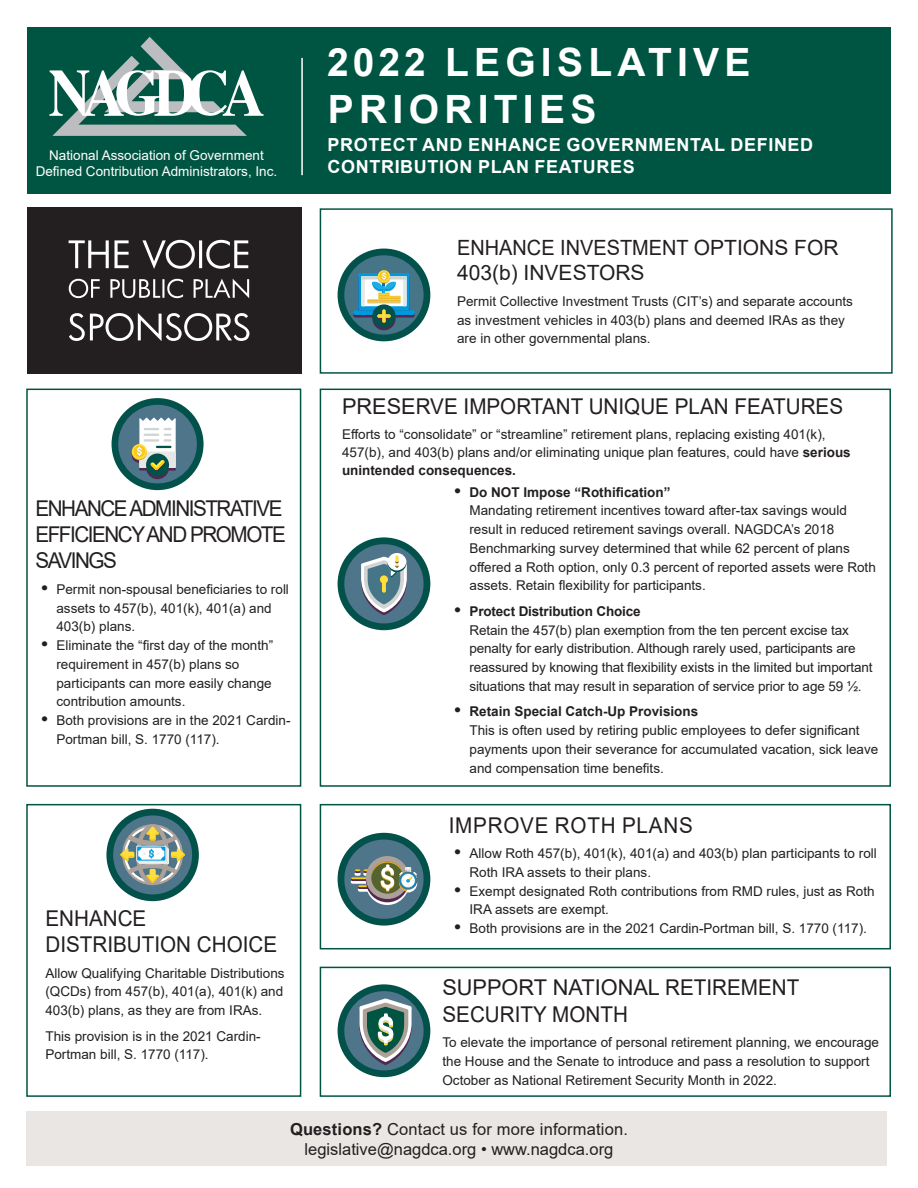
<style>
.page{position:relative;width:918px;height:1188px;background:#fff}
.page>*{position:absolute;margin:0;border:0;box-sizing:border-box;transform-origin:0 0}
.t1{font:700 39px/46.8px "Arial";letter-spacing:.135em;color:#fff}
.heading_1{font:21.75px/26.1px "Arial";color:#231f20}
.heading_1-2{font:21.75px/26.1px "Arial";letter-spacing:-.07em;color:#231f20;scale:.95 1}
.heading_1-3{font:21.75px "Arial";color:#231f20;scale:.95 1}
.heading_1-4{font:21.75px "Arial";letter-spacing:.035em;color:#231f20;scale:.95 1}
.t2{font:21px/25.2px "Arial";color:#231f20;scale:.95 1}
.t3{font:700 18px/21.6px "Arial";letter-spacing:.035em;color:#fff}
.t4{font:16.5px "Arial";color:#231f20}
.t5{font:13.5px/18.8px "Arial";color:#231f20}
.t6{font:13.5px/16.2px "Arial";color:#fff;text-align:center}
.s1{font-weight:700;font-size:18px}
.s2{font-weight:700}
</style>
<div class="page">
<div style="left:27px;top:27px;width:864px;height:166px;background:#005542"></div>
<div style="left:27px;top:207px;width:274px;height:167px;background:#231f20"></div>
<div style="left:320px;top:967px;width:571px;height:130px;border:2px solid #005542"></div>
<div style="left:320px;top:804px;width:571px;height:145px;border:2px solid #005542"></div>
<div style="left:320px;top:208px;width:573px;height:166px;border:2px solid #005542"></div>
<div style="left:26px;top:804px;width:275px;height:293px;border:2px solid #005542"></div>
<div style="left:26px;top:389px;width:275px;height:398px;border:2px solid #005542"></div>
<div style="left:320px;top:389px;width:571px;height:398px;border:2px solid #005542"></div>
<div style="left:26px;top:1111px;width:860px;height:55px;background:#e9e6e4"></div>
<svg style="left:49px;top:37px;width:215px;height:99px"></svg>
<svg style="left:69px;top:313px;width:180px;height:28px"></svg>
<svg style="left:69px;top:279px;width:180px;height:19px"></svg>
<svg style="left:69px;top:240px;width:179px;height:29px"></svg>
<hr style="left:301px;top:58px;width:2px;height:117px;background:#fff">
<div style="left:338px;top:984px;width:92px;height:93px;background:#02524b;border-radius:50%"></div>
<div style="left:344px;top:991px;width:80px;height:79px;background:#4f758b;border-radius:50%"></div>
<svg style="left:359px;top:999px;width:53px;height:66px"></svg>
<div style="left:338px;top:833px;width:92px;height:93px;background:#02524b;border-radius:50%"></div>
<div style="left:344px;top:840px;width:80px;height:79px;background:#4f758b;border-radius:50%"></div>
<div style="left:366px;top:856px;width:43px;height:43px;background:#aca199;border-radius:50%"></div>
<svg style="left:351px;top:859px;width:66px;height:46px"></svg>
<div style="left:338px;top:537px;width:92px;height:93px;background:#02524b;border-radius:50%"></div>
<div style="left:344px;top:544px;width:80px;height:79px;background:#4f758b;border-radius:50%"></div>
<svg style="left:361px;top:553px;width:46px;height:62px"></svg>
<div style="left:112px;top:398px;width:92px;height:92px;background:#02524b;border-radius:50%"></div>
<div style="left:118px;top:405px;width:79px;height:78px;background:#4f758b;border-radius:50%"></div>
<svg style="left:132px;top:418px;width:44px;height:61px"></svg>
<div style="left:338px;top:249px;width:92px;height:92px;background:#02524b;border-radius:50%"></div>
<div style="left:344px;top:255px;width:80px;height:80px;background:#467588;border-radius:50%"></div>
<svg style="left:353px;top:271px;width:62px;height:59px"></svg>
<div style="left:106px;top:809px;width:93px;height:92px;background:#02524b;border-radius:50%"></div>
<div style="left:113px;top:815px;width:79px;height:79px;background:#4f758b;border-radius:50%"></div>
<svg style="left:120px;top:824px;width:65px;height:61px"></svg>
<p class="t6" style="left:36px;top:147px;width:243px">National Association of Government<br>Defined Contribution Administrators, Inc.</p>
<p class="heading_1-2" style="left:35px;top:495px;width:265px">ENHANCE ADMINISTRATIVE<br>EFFICIENCY AND PROMOTE<br>SAVINGS</p>
<p class="t5" style="left:56px;top:580px;width:234px;text-indent:-15px"><span class="s1">•</span> Permit non-spousal beneficiaries to roll assets to 457(b), 401(k), 401(a) and<br>403(b) plans.</p>
<p class="t5" style="left:56px;top:636px;width:218px;text-indent:-15px"><span class="s1">•</span> Eliminate the “first day of the month” requirement in 457(b) plans so participants can more easily change contribution amounts.</p>
<p class="t5" style="left:56px;top:711px;width:236px;text-indent:-15px"><span class="s1">•</span> Both provisions are in the 2021 Cardin-<br>Portman bill, S. 1770 (117).</p>
<p class="heading_1-3" style="left:45px;top:903px;width:108px">ENHANCE</p>
<p class="heading_1-3" style="left:45px;top:930px;width:246px">DISTRIBUTION CHOICE</p>
<p class="t5" style="left:45px;top:963px;width:241px;text-align:justify">Allow Qualifying Charitable Distributions (QCDs) from 457(b), 401(a), 401(k) and 403(b) plans, as they are from IRAs.</p>
<p class="t5" style="left:45px;top:1026px;width:217px">This provision is in the 2021 Cardin-<br>Portman bill, S. 1770 (117).</p>
<p class="t1" style="left:327px;top:39px;width:425px">2022 LEGISLATIVE<br>PRIORITIES</p>
<p class="t3" style="left:328px;top:134px;width:487px">PROTECT AND ENHANCE GOVERNMENTAL DEFINED<br>CONTRIBUTION PLAN FEATURES</p>
<p class="t2" style="left:457px;top:235px;width:403px">ENHANCE INVESTMENT OPTIONS FOR<br>403(b) INVESTORS</p>
<p class="t5" style="left:457px;top:292px;width:397px">Permit Collective Investment Trusts (CIT’s) and separate accounts as investment vehicles in 403(b) plans and deemed IRAs as they are in other governmental plans.</p>
<p class="heading_1" style="left:342px;top:393px;width:503px">PRESERVE IMPORTANT UNIQUE PLAN FEATURES</p>
<p class="t5" style="left:342px;top:425px;width:510px;line-height:18.3px">Efforts to “consolidate” or “streamline” retirement plans, replacing existing 401(k),<br>457(b), and 403(b) plans and/or eliminating unique plan features, could have <span class="s2">serious unintended consequences.</span></p>
<p class="t5" style="left:470px;top:482px;width:408px;text-indent:-15px"><span class="s1">•</span> <span class="s2">Do NOT Impose “Rothification”<br></span>Mandating retirement incentives toward after-tax savings would result in reduced retirement savings overall. NAGDCA’s 2018<br>Benchmarking survey determined that while 62 percent of plans offered a Roth option, only 0.3 percent of reported assets were Roth assets. Retain flexibility for participants.</p>
<p class="t5" style="left:470px;top:602px;width:405px;text-indent:-15px"><span class="s1">•</span> <span class="s2">Protect Distribution Choice<br></span>Retain the 457(b) plan exemption from the ten percent excise tax penalty for early distribution. Although rarely used, participants are reassured by knowing that flexibility exists in the limited but important situations that may result in separation of service prior to age 59 ½.</p>
<p class="t5" style="left:470px;top:702px;width:410px;text-indent:-15px"><span class="s1">•</span> <span class="s2">Retain Special Catch-Up Provisions<br></span>This is often used by retiring public employees to defer significant payments upon their severance for accumulated vacation, sick leave and compensation time benefits.</p>
<p class="heading_1-4" style="left:449px;top:810px;width:258px">IMPROVE ROTH PLANS</p>
<p class="t5" style="left:470px;top:844px;width:409px;text-indent:-15px"><span class="s1">•</span> Allow Roth 457(b), 401(k), 401(a) and 403(b) plan participants to roll<br>Roth IRA assets to their plans.</p>
<p class="t5" style="left:470px;top:881px;width:407px;text-indent:-15px"><span class="s1">•</span> Exempt designated Roth contributions from RMD rules, just as Roth<br>IRA assets are exempt.</p>
<p class="t5" style="left:454px;top:919px;width:414px"><span class="s1">•</span> Both provisions are in the 2021 Cardin-Portman bill, S. 1770 (117).</p>
<p class="heading_1" style="left:442px;top:975px;width:359px">SUPPORT NATIONAL RETIREMENT<br>SECURITY MONTH</p>
<p class="t5" style="left:442px;top:1033px;width:438px">To elevate the importance of personal retirement planning, we encourage the House and the Senate to introduce and pass a resolution to support<br>October as National Retirement Security Month in 2022.</p>
<p class="t4" style="left:290px;top:1118px;width:339px"><span class="s2">Questions?</span> Contact us for more information.</p>
<p class="t4" style="left:305px;top:1137px;width:310px">legislative@nagdca.org • www.nagdca.org</p>
</div>
